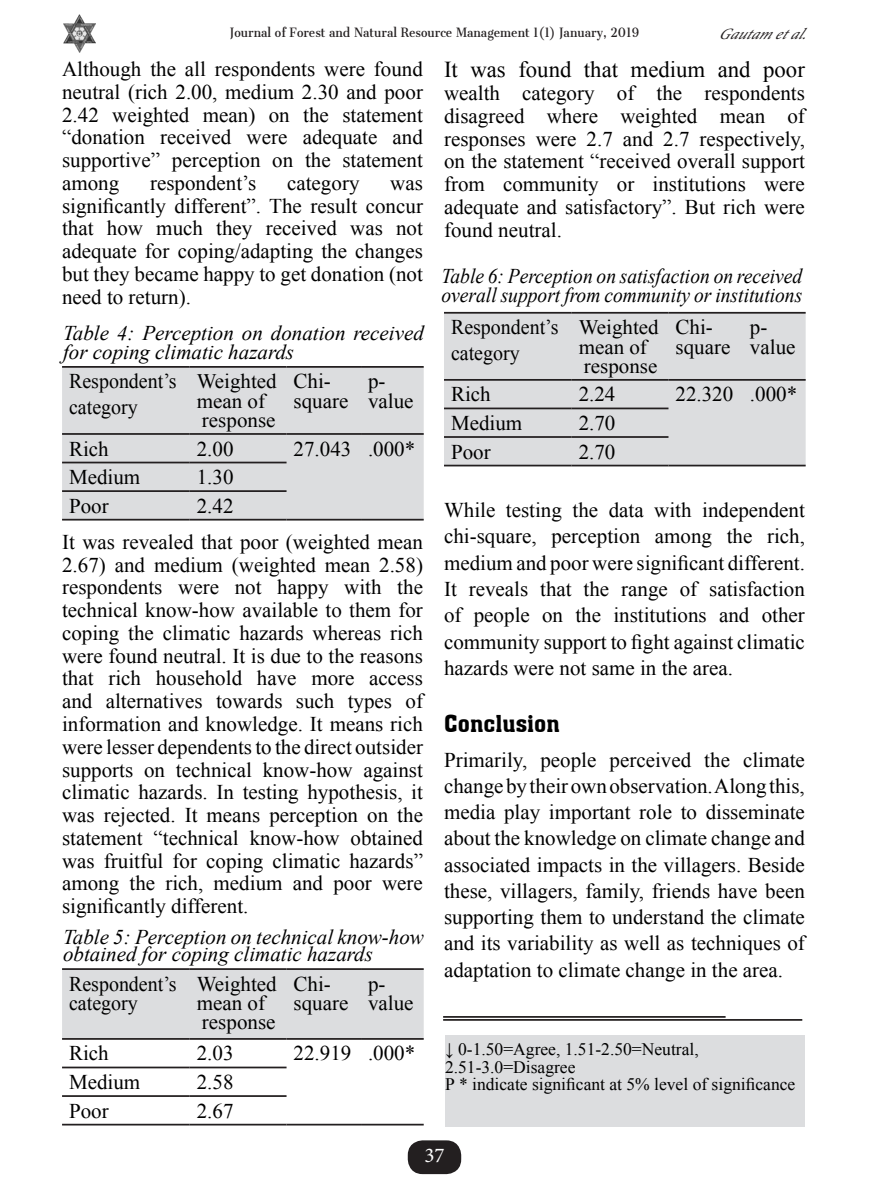
<style>
.page{position:relative;width:869px;height:1191px;background:#fff}
.page>*{position:absolute;margin:0;border:0;box-sizing:border-box;transform-origin:0 0}
.t1{font:22.75px "Times New Roman";color:#000}
.t2{font:22.75px "Aachen BT";color:#000}
.t3{font:21px/22.8px "Times New Roman";color:#000;text-align:justify}
.t4{font:italic 21px/19.2px "Times New Roman";color:#000}
.t5{font:italic 21px/19.2px "Times New Roman";color:#000;scale:.93 1}
.t6{font:21px/25.2px "Times New Roman";color:#000;scale:.95 1}
.t7{font:21px "Minion Pro";color:#fff}
.t8{font:20.65px/19.2px "Times New Roman";color:#000}
.t9{font:17.5px/17.5px "Times New Roman";color:#000}
.t10{font:italic 15.75px "Minion Pro";color:#231f20}
.t11{font:12.25px "Cantata One";color:#231f20;scale:.9 1}
</style>
<div class="page">
<div style="left:408px;top:1141px;width:52px;height:32px;background:#231f20;border-radius:14px"></div>
<div style="left:407px;top:1140px;width:54px;height:34px;border:2px solid #231f20;border-radius:14px"></div>
<img style="left:63px;top:15px;width:32px;height:38px">
<div style="left:62px;top:368px;width:361px;height:151px;background:#dcdddf"></div>
<hr style="left:62px;top:366px;width:128px;height:2px;background:#231f20">
<hr style="left:190px;top:366px;width:96px;height:2px;background:#231f20">
<hr style="left:286px;top:366px;width:75px;height:2px;background:#231f20">
<hr style="left:361px;top:366px;width:62px;height:2px;background:#231f20">
<hr style="left:62px;top:433px;width:128px;height:2px;background:#231f20">
<hr style="left:190px;top:433px;width:96px;height:2px;background:#231f20">
<hr style="left:286px;top:433px;width:75px;height:2px;background:#231f20">
<hr style="left:361px;top:433px;width:62px;height:2px;background:#231f20">
<hr style="left:62px;top:461px;width:128px;height:2px;background:#231f20">
<hr style="left:190px;top:461px;width:96px;height:2px;background:#231f20">
<hr style="left:62px;top:490px;width:128px;height:2px;background:#231f20">
<hr style="left:190px;top:490px;width:96px;height:2px;background:#231f20">
<hr style="left:62px;top:519px;width:128px;height:1px;background:#231f20">
<hr style="left:190px;top:519px;width:96px;height:1px;background:#231f20">
<hr style="left:286px;top:519px;width:75px;height:1px;background:#231f20">
<hr style="left:361px;top:519px;width:62px;height:1px;background:#231f20">
<div style="left:62px;top:970px;width:361px;height:68px;background:#dcdddf"></div>
<hr style="left:62px;top:968px;width:128px;height:2px;background:#231f20">
<hr style="left:190px;top:968px;width:96px;height:2px;background:#231f20">
<hr style="left:286px;top:968px;width:75px;height:2px;background:#231f20">
<hr style="left:361px;top:968px;width:62px;height:2px;background:#231f20">
<hr style="left:62px;top:1038px;width:128px;height:1px;background:#231f20">
<hr style="left:190px;top:1038px;width:96px;height:1px;background:#231f20">
<hr style="left:286px;top:1038px;width:75px;height:1px;background:#231f20">
<hr style="left:361px;top:1038px;width:62px;height:1px;background:#231f20">
<hr style="left:62px;top:1066px;width:128px;height:2px;background:#231f20">
<hr style="left:190px;top:1066px;width:96px;height:2px;background:#231f20">
<hr style="left:62px;top:1095px;width:128px;height:2px;background:#231f20">
<hr style="left:190px;top:1095px;width:96px;height:2px;background:#231f20">
<hr style="left:62px;top:1123px;width:128px;height:2px;background:#231f20">
<hr style="left:190px;top:1123px;width:96px;height:2px;background:#231f20">
<hr style="left:286px;top:1123px;width:75px;height:2px;background:#231f20">
<hr style="left:361px;top:1123px;width:62px;height:2px;background:#231f20">
<div style="left:444px;top:314px;width:361px;height:151px;background:#dcdddf"></div>
<hr style="left:444px;top:312px;width:127px;height:2px;background:#231f20">
<hr style="left:571px;top:312px;width:97px;height:2px;background:#231f20">
<hr style="left:668px;top:312px;width:74px;height:2px;background:#231f20">
<hr style="left:742px;top:312px;width:63px;height:2px;background:#231f20">
<hr style="left:444px;top:379px;width:127px;height:2px;background:#231f20">
<hr style="left:571px;top:379px;width:97px;height:2px;background:#231f20">
<hr style="left:668px;top:379px;width:74px;height:2px;background:#231f20">
<hr style="left:742px;top:379px;width:63px;height:2px;background:#231f20">
<hr style="left:444px;top:407px;width:127px;height:2px;background:#231f20">
<hr style="left:571px;top:407px;width:97px;height:2px;background:#231f20">
<hr style="left:444px;top:436px;width:127px;height:2px;background:#231f20">
<hr style="left:571px;top:436px;width:97px;height:2px;background:#231f20">
<hr style="left:444px;top:465px;width:127px;height:1px;background:#231f20">
<hr style="left:571px;top:465px;width:97px;height:1px;background:#231f20">
<hr style="left:668px;top:465px;width:74px;height:1px;background:#231f20">
<hr style="left:742px;top:465px;width:63px;height:1px;background:#231f20">
<div style="left:445px;top:1034px;width:358px;height:92px;background:#dcdddf"></div>
<hr style="left:443px;top:1019px;width:358px;height:1px;background:#231f20">
<hr style="left:443px;top:1016px;width:282px;height:1px;background:#231f20">
<p class="t11" style="left:230px;top:25px;width:456px">Journal of Forest and Natural Resource Management 1(1) January, 2019</p>
<p class="t3" style="left:62px;top:57px;width:362px">Although the all respondents were found neutral (rich 2.00, medium 2.30 and poor 2.42 weighted mean) on the statement “donation received were adequate and supportive” perception on the statement among</p>
<p class="t10" style="left:718px;top:23px;width:99px">Gautametal.</p>
<p class="t1" style="left:444px;top:54px;width:362px">It was found that medium and poor</p>
<p class="t3" style="left:444px;top:81px;width:362px">wealth category of the respondents disagreed where weighted mean of responses were 2.7 and 2.7 respectively, on the statement “received overall support from community or institutions were adequate and satisfactory”. But rich were found neutral.</p>
<p class="t3" style="left:150px;top:171px;width:108px">respondent’s</p>
<p class="t3" style="left:287px;top:171px;width:74px">category</p>
<p class="t3" style="left:62px;top:171px;width:362px;text-indent:328px">was significantly different”. The result concur that how much they received was not adequate for coping/adapting the changes but they became happy to get donation (not need to return).</p>
<p class="t5" style="left:441px;top:265px;width:389px">Table 6: Perception on satisfaction on received overall support from community or institutions</p>
<p class="t4" style="left:63px;top:322px;width:362px">Table 4: Perception on donation received for coping climatic hazards</p>
<p class="t6" style="left:69px;top:368px;width:115px">Respondent’s category</p>
<p class="t8" style="left:197px;top:371px;width:81px">Weighted mean of</p>
<p class="t8" style="left:202px;top:410px;width:75px">response</p>
<p class="t3" style="left:293px;top:370px;width:39px">Chi-</p>
<p class="t3" style="left:293px;top:389px;width:56px">square</p>
<p class="t3" style="left:368px;top:370px;width:19px">p-</p>
<p class="t3" style="left:368px;top:389px;width:47px">value</p>
<p class="t3" style="left:69px;top:437px;width:41px">Rich</p>
<p class="t3" style="left:197px;top:437px;width:38px">2.00</p>
<p class="t3" style="left:293px;top:437px;width:59px">27.043</p>
<p class="t3" style="left:368px;top:437px;width:49px">.000*</p>
<p class="t3" style="left:69px;top:465px;width:73px">Medium</p>
<p class="t3" style="left:197px;top:465px;width:38px">1.30</p>
<p class="t3" style="left:69px;top:494px;width:41px">Poor</p>
<p class="t3" style="left:197px;top:494px;width:38px">2.42</p>
<p class="t3" style="left:62px;top:530px;width:362px">It was revealed that poor (weighted mean 2.67) and medium (weighted mean 2.58) respondents were not happy with the technical know-how available to them for coping the climatic hazards whereas rich were found neutral. It is due to the reasons that rich household have more access and alternatives towards such types of information and knowledge. It means rich were lesser dependents to the direct outsider supports on technical know-how against climatic hazards. In testing hypothesis, it was rejected. It means perception on the statement “technical know-how obtained was fruitful for coping climatic hazards” among the rich, medium and poor were significantly different.</p>
<p class="t4" style="left:63px;top:927px;width:362px;line-height:17.5px">Table 5: Perception on technical know-how obtained for coping climatic hazards</p>
<p class="t6" style="left:69px;top:973px;width:115px;line-height:19.2px">Respondent’s category</p>
<p class="t3" style="left:197px;top:973px;width:81px;line-height:19.2px">Weighted mean of</p>
<p class="t3" style="left:202px;top:1010px;width:75px">response</p>
<p class="t3" style="left:293px;top:972px;width:39px">Chi-</p>
<p class="t3" style="left:293px;top:991px;width:56px">square</p>
<p class="t3" style="left:368px;top:972px;width:19px">p-</p>
<p class="t3" style="left:368px;top:991px;width:47px">value</p>
<p class="t3" style="left:69px;top:1041px;width:41px">Rich</p>
<p class="t3" style="left:197px;top:1041px;width:38px">2.03</p>
<p class="t3" style="left:293px;top:1041px;width:59px">22.919</p>
<p class="t3" style="left:368px;top:1041px;width:49px">.000*</p>
<p class="t3" style="left:69px;top:1070px;width:73px">Medium</p>
<p class="t3" style="left:197px;top:1070px;width:38px">2.58</p>
<p class="t3" style="left:69px;top:1098px;width:41px">Poor</p>
<p class="t3" style="left:197px;top:1098px;width:38px">2.67</p>
<p class="t6" style="left:451px;top:314px;width:115px">Respondent’s category</p>
<p class="t8" style="left:578px;top:317px;width:81px">Weighted mean of</p>
<p class="t8" style="left:583px;top:356px;width:75px">response</p>
<p class="t3" style="left:675px;top:315px;width:39px">Chi-</p>
<p class="t3" style="left:675px;top:335px;width:56px">square</p>
<p class="t3" style="left:749px;top:315px;width:19px">p-</p>
<p class="t3" style="left:749px;top:335px;width:47px">value</p>
<p class="t3" style="left:451px;top:383px;width:41px">Rich</p>
<p class="t3" style="left:578px;top:383px;width:38px">2.24</p>
<p class="t3" style="left:675px;top:383px;width:59px">22.320</p>
<p class="t3" style="left:749px;top:383px;width:49px">.000*</p>
<p class="t3" style="left:451px;top:411px;width:73px">Medium</p>
<p class="t3" style="left:578px;top:411px;width:38px">2.70</p>
<p class="t3" style="left:451px;top:440px;width:41px">Poor</p>
<p class="t3" style="left:578px;top:440px;width:38px">2.70</p>
<p class="t3" style="left:444px;top:497px;width:362px;line-height:26.2px">While testing the data with independent chi-square, perception among the rich, medium and poor were significant different.<br>It reveals that the range of satisfaction of people on the institutions and other community support to fight against climatic hazards were not same in the area.</p>
<p class="t2" style="left:444px;top:709px;width:117px">Conclusion</p>
<p class="t3" style="left:444px;top:746px;width:362px;line-height:26.2px">Primarily, people perceived the climate change by their own observation. Along this, media play important role to disseminate about the knowledge on climate change and associated impacts in the villagers. Beside these, villagers, family, friends have been supporting them to understand the climate and its variability as well as techniques of adaptation to climate change in the area.</p>
<p class="t9" style="left:445px;top:1040px;width:255px">↓ 0-1.50=Agree, 1.51-2.50=Neutral,<br>2.51-3.0=Disagree</p>
<p class="t9" style="left:445px;top:1075px;width:351px">Ρ * indicate significant at 5% level of significance</p>
<p class="t7" style="left:424px;top:1141px;width:22px">37</p>
</div>
